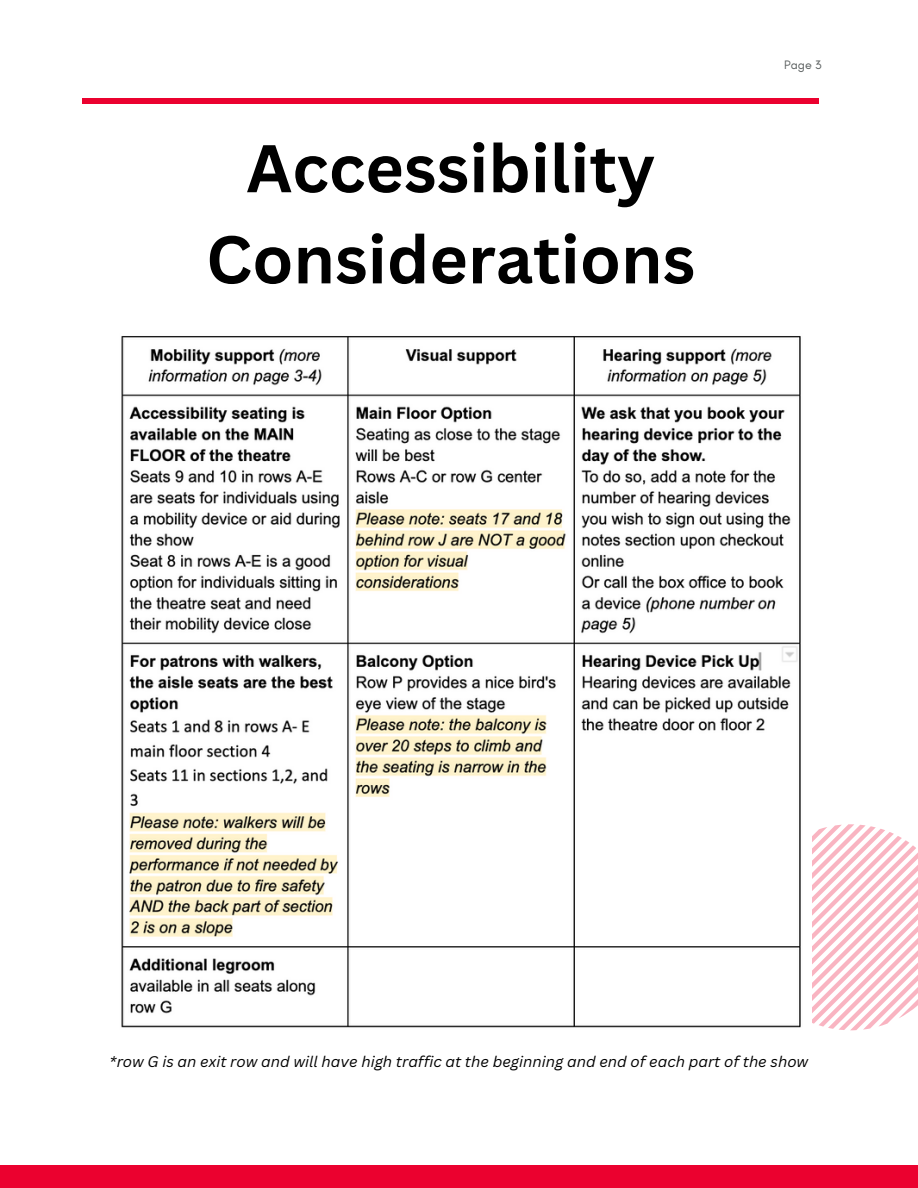
<style>
.page{position:relative;width:918px;height:1188px;background:#fff}
.page>*{position:absolute;margin:0;border:0;box-sizing:border-box;transform-origin:0 0}
.t1{font:700 65.85px/91.2px "Canva Sans";color:#000;text-align:center}
.t2{font:italic 15px "Canva Sans";color:#000}
.t3{font:12.45px "Glacial Indifference";color:#565b5b}
</style>
<div class="page">
<div style="left:0;top:1165px;width:918px;height:23px;background:#eb012f"></div>
<div style="left:82px;top:98px;width:737px;height:5px;background:#eb012f"></div>
<svg style="left:812px;top:824px;width:106px;height:206px"></svg>
<img style="left:121px;top:336px;width:680px;height:692px">
<h1 class="t1" style="left:206px;top:121px;width:491px">Accessibility<br>Considerations</h1>
<p class="t3" style="left:784px;top:58px;width:39px">Page 3</p>
<p class="t2" style="left:110px;top:1051px;width:700px">*row G is an exit row and will have high traffic at the beginning and end of each part of the show</p>
</div>
